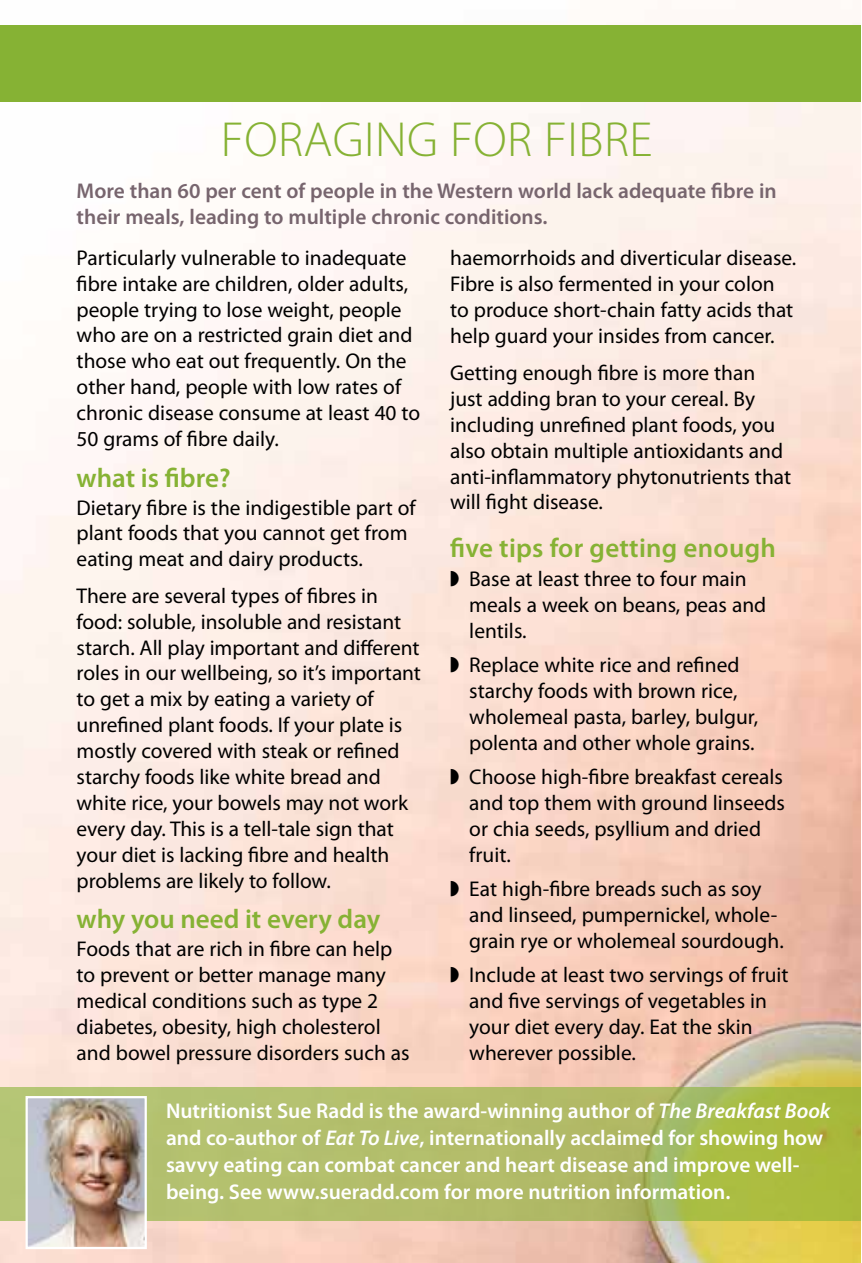
<style>
.page{position:relative;width:862px;height:1263px;background:#fff}
.page>*{position:absolute;margin:0;border:0;box-sizing:border-box;transform-origin:0 0}
.t1{font:300 49.5px "Myriad Pro";letter-spacing:.01em;color:#86b234}
.t2{font:600 27px "Myriad Pro";color:#86b234}
.t3{font:21.38px/25.9px "Myriad Pro";color:#000}
.t4{font:600 21.38px/27px "Myriad Pro";color:#fff}
.t5{font:600 21.38px/25.9px "Myriad Pro";color:#77656e}
.s1{font-style:italic}
</style>
<div class="page">
<img style="left:0;top:23px;width:860px;height:1240px">
<div style="left:0;top:26px;width:860px;height:76px;background:#86b234"></div>
<svg style="left:0;top:1087px;width:859px;height:134px;background:#afbc61"></svg>
<img style="left:29px;top:1099px;width:115px;height:147px">
<div style="left:26px;top:1096px;width:121px;height:153px;border:2px solid #fff"></div>
<h1 class="t1" style="left:221px;top:112px;width:433px">FORAGING FOR FIBRE</h1>
<p class="t5" style="left:77px;top:178px;width:701px">More than 60 per cent of people in the Western world lack adequate fibre in their meals, leading to multiple chronic conditions.</p>
<p class="t3" style="left:77px;top:245px;width:345px">Particularly vulnerable to inadequate fibre intake are children, older adults, people trying to lose weight, people who are on a restricted grain diet and those who eat out frequently. On the other hand, people with low rates of chronic disease consume at least 40 to 50 grams of fibre daily.</p>
<p class="t2" style="left:77px;top:462px;width:155px">what is fibre?</p>
<p class="t3" style="left:77px;top:495px;width:340px">Dietary fibre is the indigestible part of plant foods that you cannot get from eating meat and dairy products.</p>
<p class="t3" style="left:77px;top:583px;width:346px">There are several types of fibres in food: soluble, insoluble and resistant starch. All play important and different roles in our wellbeing, so it’s important to get a mix by eating a variety of unrefined plant foods. If your plate is mostly covered with steak or refined starchy foods like white bread and white rice, your bowels may not work every day. This is a tell-tale sign that your diet is lacking fibre and health problems are likely to follow.</p>
<p class="t2" style="left:77px;top:904px;width:305px">why you need it every day</p>
<p class="t3" style="left:77px;top:936px;width:334px">Foods that are rich in fibre can help to prevent or better manage many medical conditions such as type 2 diabetes, obesity, high cholesterol and bowel pressure disorders such as</p>
<p class="t3" style="left:450px;top:245px;width:347px">haemorrhoids and diverticular disease.<br>Fibre is also fermented in your colon to produce short-chain fatty acids that help guard your insides from cancer.</p>
<p class="t3" style="left:450px;top:360px;width:342px">Getting enough fibre is more than just adding bran to your cereal. By including unrefined plant foods, you also obtain multiple antioxidants and anti-inflammatory phytonutrients that will fight disease.</p>
<p class="t2" style="left:450px;top:533px;width:327px">five tips for getting enough</p>
<p class="t3" style="left:469px;top:566px;width:298px;text-indent:-19px">◗ Base at least three to four main meals a week on beans, peas and lentils.</p>
<p class="t3" style="left:469px;top:653px;width:290px;text-indent:-19px">◗ Replace white rice and refined starchy foods with brown rice, wholemeal pasta, barley, bulgur, polenta and other whole grains.</p>
<p class="t3" style="left:469px;top:764px;width:317px;text-indent:-19px">◗ Choose high-fibre breakfast cereals and top them with ground linseeds or chia seeds, psyllium and dried fruit.</p>
<p class="t3" style="left:469px;top:876px;width:316px;text-indent:-19px">◗ Eat high-fibre breads such as soy and linseed, pumpernickel, whole&shy;grain rye or wholemeal sourdough.</p>
<p class="t3" style="left:469px;top:962px;width:320px;text-indent:-19px">◗ Include at least two servings of fruit and five servings of vegetables in your diet every day. Eat the skin wherever possible.</p>
<p class="t4" style="left:166px;top:1097px;width:665px">Nutritionist Sue Radd is the award-winning author of <span class="s1">The Breakfast Book </span>and co-author of <span class="s1">Eat To Live</span>, internationally acclaimed for showing how savvy eating can combat cancer and heart disease and improve well&shy;being. See www.sueradd.com for more nutrition information.</p>
</div>
